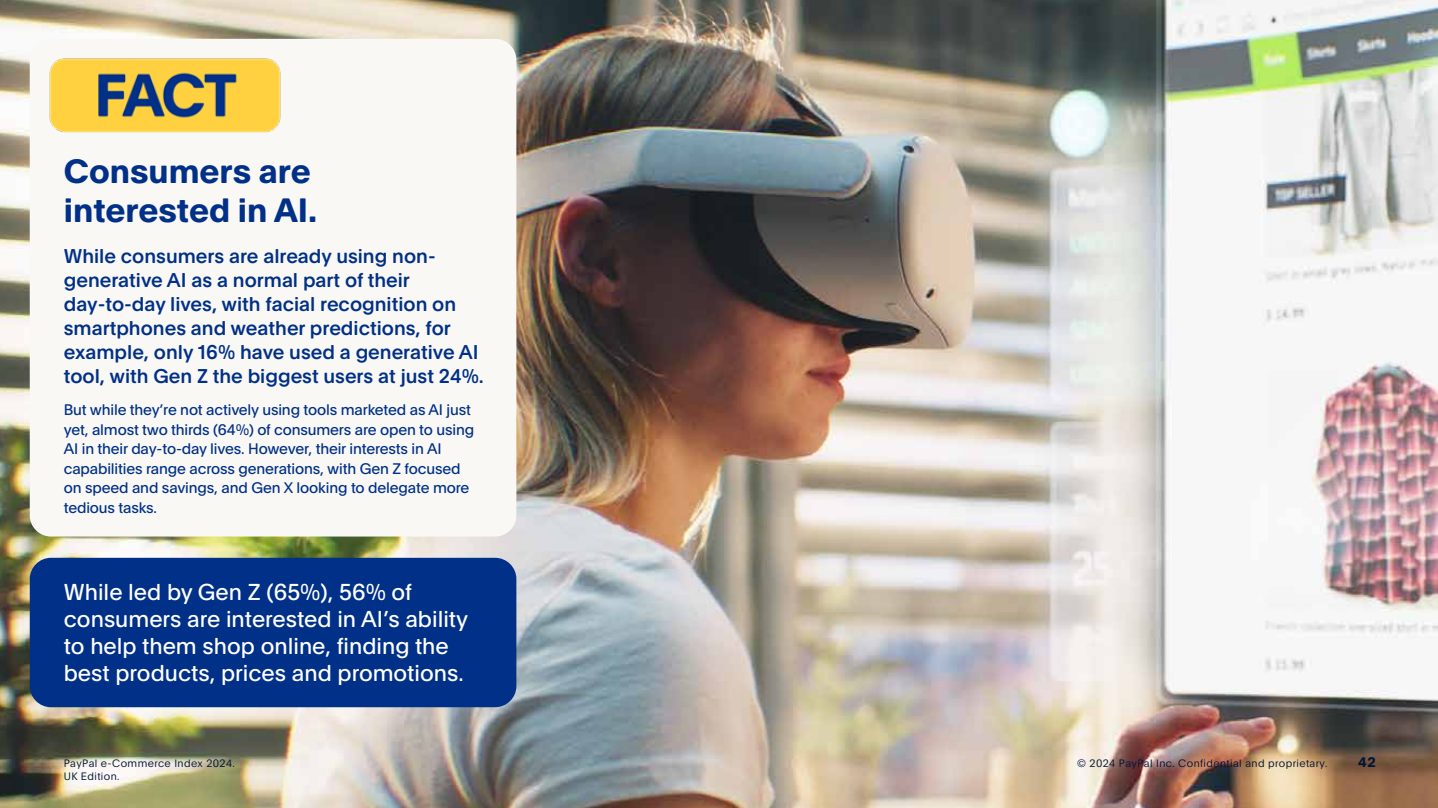
<style>
.page{position:relative;width:1438px;height:808px;background:#fff}
.page>*{position:absolute;margin:0;border:0;box-sizing:border-box;transform-origin:0 0}
.t1{font:700 33px/39px "Pay Pal Open";color:#003087}
.t2{font:22.5px/27px "Pay Pal Open";color:#fff}
.t3{font:500 19.5px/24px "Pay Pal Open";color:#003087}
.t4{font:15px/19.5px "Pay Pal Open";letter-spacing:-.01em;color:#003087}
.t5{font:700 13.5px "Pay Pal Open";color:#001435}
.t6{font:300 10.5px "Pay Pal Open";letter-spacing:.04em;color:#001435}
</style>
<div class="page">
<img style="left:0;top:0;width:1437px;height:808px">
<div style="left:30px;top:39px;width:486px;height:497px;background:#faf8f5;border-radius:21px"></div>
<div style="left:30px;top:558px;width:486px;height:149px;background:#003087;border-radius:21px"></div>
<img style="left:30px;top:44px;width:251px;height:89px">
<h1 class="t1" style="left:64px;top:149px;width:255px">Consumers are interested in AI.</h1>
<p class="t3" style="left:64px;top:243px;width:421px">While consumers are already using non&shy;generative AI as a normal part of their day-to-day lives, with facial recognition on smartphones and weather predictions, for example, only 16% have used a generative AI tool, with Gen Z the biggest users at just 24%.</p>
<p class="t4" style="left:64px;top:399px;width:412px">But while they’re not actively using tools marketed as AI just yet, almost two thirds (64%) of consumers are open to using AI in their day-to-day lives. However, their interests in AI capabilities range across generations, with Gen Z focused on speed and savings, and Gen X looking to delegate more tedious tasks.</p>
<h2 class="t2" style="left:64px;top:577px;width:406px">While led by Gen Z (65%), 56% of consumers are interested in AI’s ability to help them shop online, finding the best products, prices and promotions.</h2>
<p class="t6" style="left:64px;top:756px;width:173px">PayPal e-Commerce Index 2024.</p>
<p class="t5" style="left:1357px;top:753px;width:19px">42</p>
<p class="t6" style="left:64px;top:769px;width:57px">UK Edition.</p>
<p class="t6" style="left:1077px;top:756px;width:252px">© 2024 PayPal Inc. Confidential and proprietary.</p>
</div>
